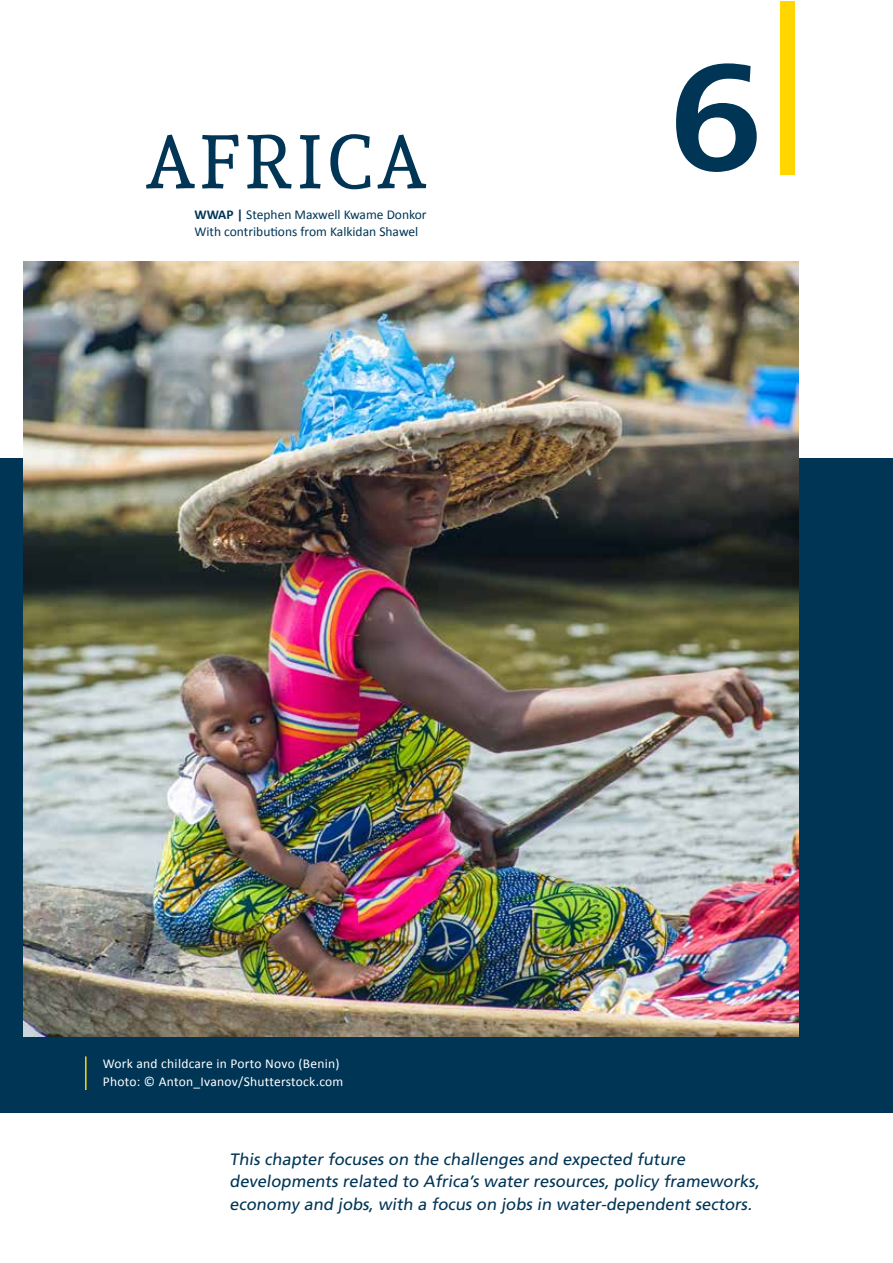
<style>
.page{position:relative;width:893px;height:1263px;background:#fff}
.page>*{position:absolute;margin:0;border:0;box-sizing:border-box;transform-origin:0 0}
.t1{font:700 157.5px "Frutiger Next LT";color:#003556}
.t2{font:75px "Andada SC";letter-spacing:.05em;color:#003556}
.t3{font:16.5px/22.5px "Frutiger LT Std";color:#003556}
.t4{font:13.5px/18px "Calibri";letter-spacing:.02em;color:#fff}
.t5{font:13.5px/16.5px "Calibri";color:#003556}
.s1{font-weight:700}
</style>
<div class="page">
<div style="left:780px;top:1px;width:15px;height:173px;background:#ffd600"></div>
<div style="left:0;top:458px;width:892px;height:655px;background:#003556"></div>
<img style="left:23px;top:261px;width:775px;height:775px">
<hr style="left:85px;top:1056px;width:2px;height:34px;background:#ffd600">
<h2 class="t2" style="left:145px;top:113px;width:283px">AFRICA</h2>
<p class="t5" style="left:194px;top:206px;width:234px"><span class="s1">WWAP |</span> Stephen Maxwell Kwame Donkor<br>With contributions from Kalkidan Shawel</p>
<h1 class="t1" style="left:669px;top:30px;width:94px">6</h1>
<p class="t4" style="left:103px;top:1054px;width:242px">Work and childcare in Porto Novo (Benin)<br>Photo: © Anton_Ivanov/Shutterstock.com</p>
<p class="t3" style="left:230px;top:1147px;width:534px">This chapter focuses on the challenges and expected future developments related to Africa’s water resources, policy frameworks, economy and jobs, with a focus on jobs in water-dependent sectors.</p>
</div>
